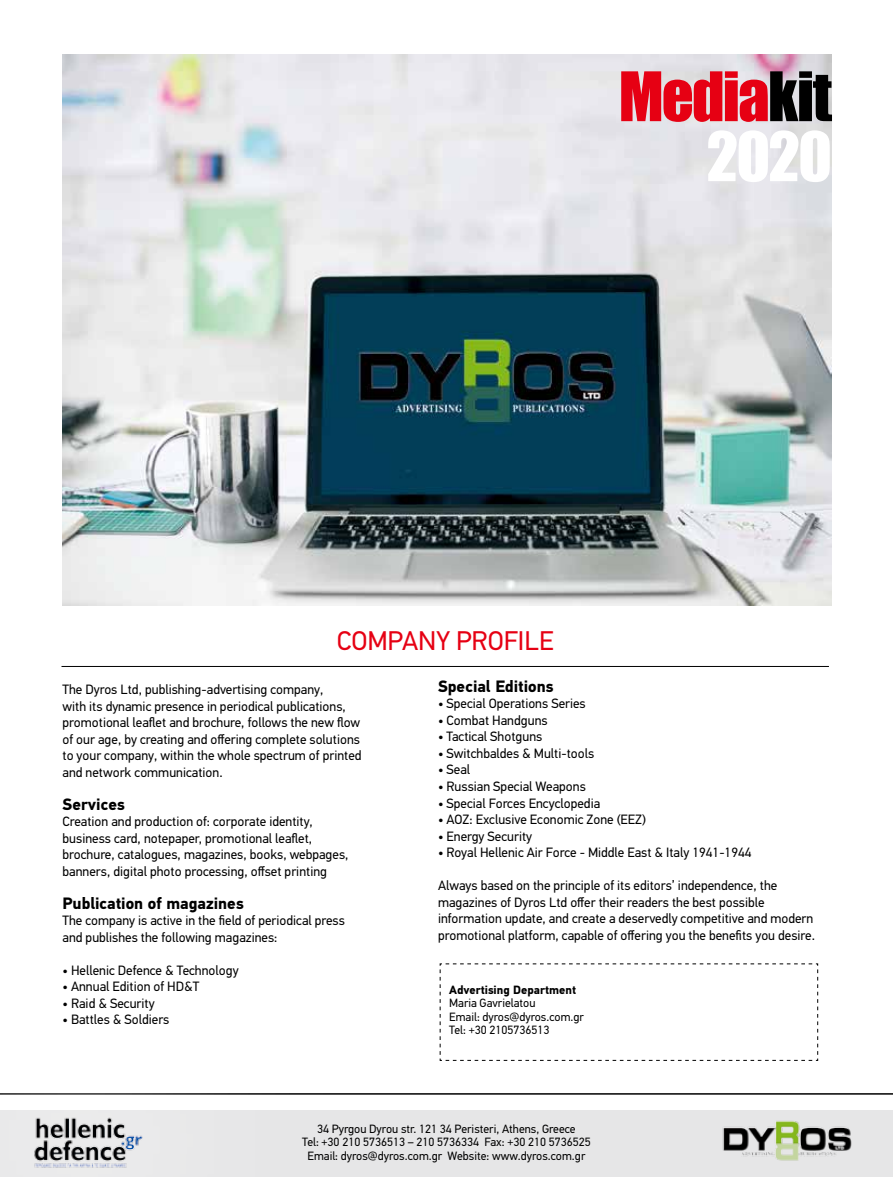
<style>
.page{position:relative;width:893px;height:1191px;background:#fff}
.page>*{position:absolute;margin:0;border:0;box-sizing:border-box;transform-origin:0 0}
.t1{font:63px/60px "Impact";letter-spacing:-.03em;color:#e60013;text-align:right}
.t2{font:27px "PF Din Text Pro";color:#e60013}
.t3{font:700 16.5px "PF Din Text Pro";color:#000}
.t4{font:13.5px/16.5px "PF Din Text Pro";color:#000}
.t5{font:12px/13.5px "PF Din Text Pro";color:#000;text-align:center}
.t6{font:700 12px "PF Din Text Pro";color:#000}
.s1{color:#000}
.s2{color:#fff}
</style>
<div class="page">
<hr style="left:0;top:1093px;width:893px;height:1px;background:#000">
<div style="left:0;top:1110px;width:893px;height:66px;background:#e6e6e7"></div>
<img style="left:722px;top:1121px;width:130px;height:40px">
<svg style="left:0;top:1093px;width:326px;height:84px"></svg>
<img style="left:31px;top:1113px;width:114px;height:58px">
<img style="left:62px;top:54px;width:769px;height:551px">
<svg style="left:439px;top:963px;width:380px;height:98px"></svg>
<hr style="left:62px;top:666px;width:767px;height:1px;background:#000">
<h1 class="t1" style="left:619px;top:65px;width:215px">Media<span class="s1">kit<br></span><span class="s2">2020</span></h1>
<h2 class="t2" style="left:337px;top:625px;width:218px">COMPANY PROFILE</h2>
<p class="t4" style="left:63px;top:681px;width:300px">The Dyros Ltd, publishing-advertising company,<br>with its dynamic presence in periodical publications, promotional leaflet and brochure, follows the new flow of our age, by creating and offering complete solutions to your company, within the whole spectrum of printed and network communication.</p>
<p class="t3" style="left:63px;top:794px;width:64px">Services</p>
<p class="t4" style="left:63px;top:813px;width:288px">Creation and production of: corporate identity, business card, notepaper, promotional leaflet, brochure, catalogues, magazines, books, webpages, banners, digital photo processing, offset printing</p>
<p class="t3" style="left:63px;top:893px;width:183px">Publication of magazines</p>
<p class="t4" style="left:63px;top:912px;width:284px">The company is active in the field of periodical press and publishes the following magazines:</p>
<p class="t4" style="left:63px;top:962px;width:178px">• Hellenic Defence &amp; Technology</p>
<p class="t4" style="left:63px;top:978px;width:138px">• Annual Edition of HD&amp;T</p>
<p class="t4" style="left:63px;top:995px;width:94px">• Raid &amp; Security</p>
<p class="t4" style="left:63px;top:1011px;width:108px">• Battles &amp; Soldiers</p>
<p class="t3" style="left:438px;top:676px;width:117px">Special Editions</p>
<p class="t4" style="left:438px;top:695px;width:149px">• Special Operations Series</p>
<p class="t4" style="left:438px;top:712px;width:111px">• Combat Handguns</p>
<p class="t4" style="left:438px;top:728px;width:106px">• Tactical Shotguns</p>
<p class="t4" style="left:438px;top:745px;width:158px">• Switchbaldes &amp; Multi-tools</p>
<p class="t4" style="left:438px;top:761px;width:34px">• Seal</p>
<p class="t4" style="left:438px;top:778px;width:149px">• Russian Special Weapons</p>
<p class="t4" style="left:438px;top:794px;width:164px">• Special Forces Encyclopedia</p>
<p class="t4" style="left:438px;top:811px;width:210px">• AOZ: Exclusive Economic Zone (EEZ)</p>
<p class="t4" style="left:438px;top:827px;width:96px">• Energy Security</p>
<p class="t4" style="left:438px;top:844px;width:315px">• Royal Hellenic Air Force - Middle East &amp; Italy 1941-1944</p>
<p class="t4" style="left:438px;top:877px;width:378px">Always based on the principle of its editors’ independence, the magazines of Dyros Ltd offer their readers the best possible information update, and create a deservedly competitive and modern promotional platform, capable of offering you the benefits you desire.</p>
<p class="t6" style="left:449px;top:982px;width:128px">Advertising Department</p>
<p class="t5" style="left:449px;top:996px;width:136px;text-align:left">Maria Gavrielatou<br>Email: dyros@dyros.com.gr<br>Tel: +30 2105736513</p>
<p class="t5" style="left:302px;top:1122px;width:290px">34 Pyrgou Dyrou str. 121 34 Peristeri, Athens, Greece<br>Tel: +30 210 5736513 – 210 5736334 Fax: +30 210 5736525<br>Email: dyros@dyros.com.gr Website: www.dyros.com.gr</p>
</div>
